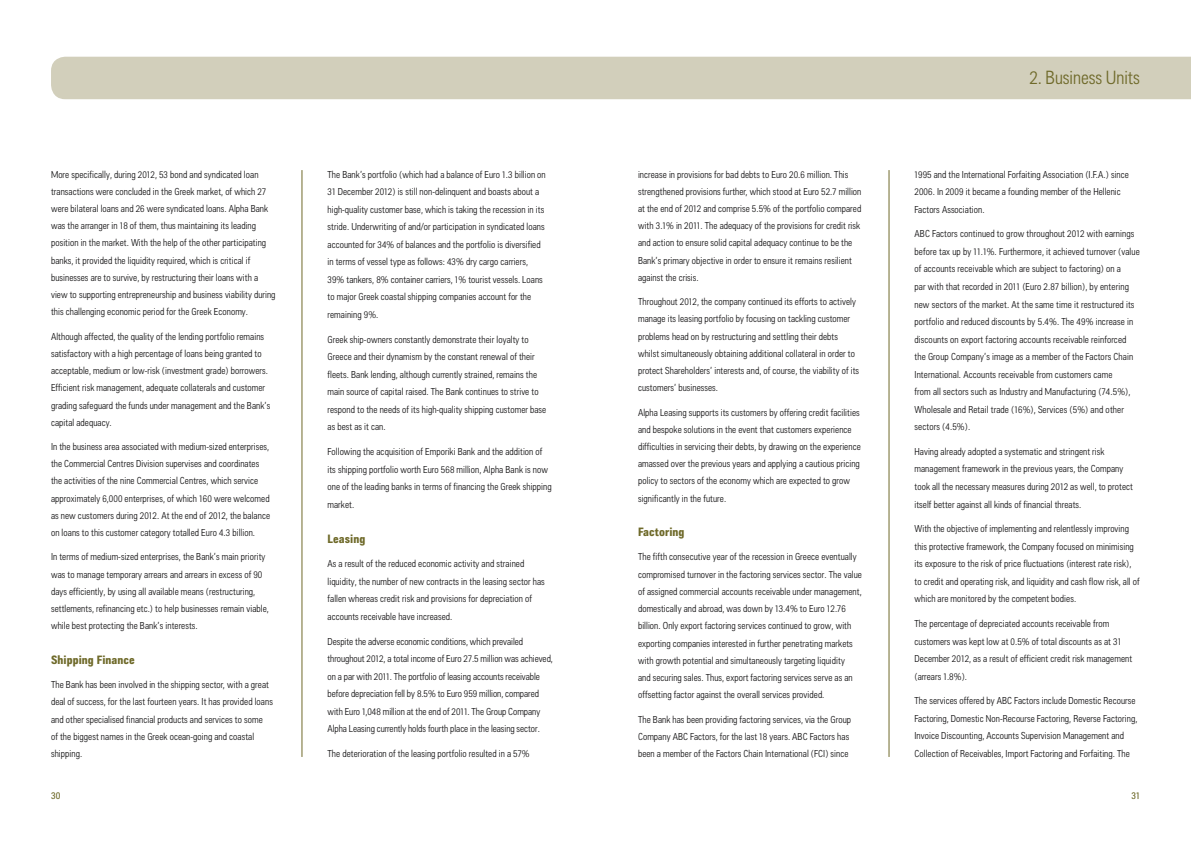
<style>
.page{position:relative;width:1191px;height:842px;background:#fff}
.page>*{position:absolute;margin:0;border:0;box-sizing:border-box;transform-origin:0 0}
.t1{font:300 19px "Alpha Bank Sans Cond";letter-spacing:-.005em;color:#6f6a2a}
.t2{font:700 12px "Alpha Bank Sans Cond";letter-spacing:.005em;color:#6f6a2a}
.t3{font:300 10px/17.2px "Alpha Bank Sans Cond";letter-spacing:.005em;color:#141314}
.t4{font:10px "Alpha Bank Sans Cond";color:#6f6a2a}
</style>
<div class="page">
<div style="left:51px;top:57px;width:1140px;height:42px;background:#d2cfbb"></div>
<hr style="left:302px;top:170px;width:1px;height:587px;background:#6f6a2a">
<hr style="left:888px;top:170px;width:1px;height:587px;background:#6f6a2a">
<p class="t3" style="left:51px;top:167px;width:226px">More specifically, during 2012, 53 bond and syndicated loan transactions were concluded in the Greek market, of which 27 were bilateral loans and 26 were syndicated loans. Alpha Bank was the arranger in 18 of them, thus maintaining its leading position in the market. With the help of the other participating banks, it provided the liquidity required, which is critical if businesses are to survive, by restructuring their loans with a view to supporting entrepreneurship and business viability during this challenging economic period for the Greek Economy.</p>
<p class="t3" style="left:51px;top:329px;width:221px">Although affected, the quality of the lending portfolio remains satisfactory with a high percentage of loans being granted to acceptable, medium or low-risk (investment grade) borrowers.<br>Efficient risk management, adequate collaterals and customer grading safeguard the funds under management and the Bank’s capital adequacy.</p>
<p class="t3" style="left:51px;top:439px;width:221px">In the business area associated with medium-sized enterprises, the Commercial Centres Division supervises and coordinates the activities of the nine Commercial Centres, which service approximately 6,000 enterprises, of which 160 were welcomed as new customers during 2012. At the end of 2012, the balance on loans to this customer category totalled Euro 4.3 billion.</p>
<p class="t3" style="left:51px;top:550px;width:219px">In terms of medium-sized enterprises, the Bank’s main priority was to manage temporary arrears and arrears in excess of 90 days efficiently, by using all available means (restructuring, settlements, refinancing etc.) to help businesses remain viable, while best protecting the Bank’s interests.</p>
<p class="t2" style="left:51px;top:655px;width:85px">Shipping Finance</p>
<p class="t3" style="left:51px;top:677px;width:223px">The Bank has been involved in the shipping sector, with a great deal of success, for the last fourteen years. It has provided loans and other specialised financial products and services to some<br>of the biggest names in the Greek ocean-going and coastal shipping.</p>
<p class="t3" style="left:327px;top:167px;width:220px;line-height:17.5px">The Bank’s portfolio (which had a balance of Euro 1.3 billion on 31 December 2012) is still non-delinquent and boasts about a high-quality customer base, which is taking the recession in its stride. Underwriting of and/or participation in syndicated loans accounted for 34% of balances and the portfolio is diversified in terms of vessel type as follows: 43% dry cargo carriers, 39% tankers, 8% container carriers, 1% tourist vessels. Loans to major Greek coastal shipping companies account for the remaining 9%.</p>
<p class="t3" style="left:327px;top:332px;width:220px;line-height:17.5px">Greek ship-owners constantly demonstrate their loyalty to Greece and their dynamism by the constant renewal of their fleets. Bank lending, although currently strained, remains the main source of capital raised. The Bank continues to strive to respond to the needs of its high-quality shipping customer base as best as it can.</p>
<p class="t3" style="left:327px;top:444px;width:226px;line-height:17.5px">Following the acquisition of Emporiki Bank and the addition of its shipping portfolio worth Euro 568 million, Alpha Bank is now one of the leading banks in terms of financing the Greek shipping market.</p>
<p class="t2" style="left:327px;top:534px;width:39px">Leasing</p>
<p class="t3" style="left:327px;top:556px;width:219px;line-height:17.5px">As a result of the reduced economic activity and strained liquidity, the number of new contracts in the leasing sector has fallen whereas credit risk and provisions for depreciation of accounts receivable have increased.</p>
<p class="t3" style="left:327px;top:634px;width:227px;line-height:17.5px">Despite the adverse economic conditions, which prevailed throughout 2012, a total income of Euro 27.5 million was achieved, on a par with 2011. The portfolio of leasing accounts receivable before depreciation fell by 8.5% to Euro 959 million, compared with Euro 1,048 million at the end of 2011. The Group Company Alpha Leasing currently holds fourth place in the leasing sector.</p>
<p class="t3" style="left:327px;top:746px;width:204px">The deterioration of the leasing portfolio resulted in a 57%</p>
<p class="t3" style="left:638px;top:167px;width:225px">increase in provisions for bad debts to Euro 20.6 million. This strengthened provisions further, which stood at Euro 52.7 million at the end of 2012 and comprise 5.5% of the portfolio compared with 3.1% in 2011. The adequacy of the provisions for credit risk and action to ensure solid capital adequacy continue to be the Bank’s primary objective in order to ensure it remains resilient against the crisis.</p>
<p class="t3" style="left:638px;top:294px;width:223px">Throughout 2012, the company continued its efforts to actively manage its leasing portfolio by focusing on tackling customer problems head on by restructuring and settling their debts whilst simultaneously obtaining additional collateral in order to protect Shareholders’ interests and, of course, the viability of its customers’ businesses.</p>
<p class="t3" style="left:638px;top:405px;width:224px">Alpha Leasing supports its customers by offering credit facilities and bespoke solutions in the event that customers experience difficulties in servicing their debts, by drawing on the experience amassed over the previous years and applying a cautious pricing policy to sectors of the economy which are expected to grow significantly in the future.</p>
<p class="t2" style="left:638px;top:528px;width:48px">Factoring</p>
<p class="t3" style="left:638px;top:550px;width:225px">The fifth consecutive year of the recession in Greece eventually compromised turnover in the factoring services sector. The value of assigned commercial accounts receivable under management, domestically and abroad, was down by 13.4% to Euro 12.76 billion. Only export factoring services continued to grow, with exporting companies interested in further penetrating markets with growth potential and simultaneously targeting liquidity<br>and securing sales. Thus, export factoring services serve as an offsetting factor against the overall services provided.</p>
<p class="t3" style="left:638px;top:712px;width:215px">The Bank has been providing factoring services, via the Group<br>Company ABC Factors, for the last 18 years. ABC Factors has been a member of the Factors Chain International (FCI) since</p>
<h1 class="t1" style="left:1029px;top:70px;width:112px">2. Business Units</h1>
<p class="t3" style="left:914px;top:167px;width:216px;line-height:17.5px">1995 and the International Forfaiting Association (I.F.A.) since<br>2006. In 2009 it became a founding member of the Hellenic<br>Factors Association.</p>
<p class="t3" style="left:914px;top:226px;width:227px;line-height:17.5px">ABC Factors continued to grow throughout 2012 with earnings before tax up by 11.1%. Furthermore, it achieved turnover (value of accounts receivable which are subject to factoring) on a<br>par with that recorded in 2011 (Euro 2.87 billion), by entering new sectors of the market. At the same time it restructured its portfolio and reduced discounts by 5.4%. The 49% increase in discounts on export factoring accounts receivable reinforced the Group Company’s image as a member of the Factors Chain International. Accounts receivable from customers came<br>from all sectors such as Industry and Manufacturing (74.5%), Wholesale and Retail trade (16%), Services (5%) and other sectors (4.5%).</p>
<p class="t3" style="left:914px;top:444px;width:220px;line-height:17.5px">Having already adopted a systematic and stringent risk management framework in the previous years, the Company took all the necessary measures during 2012 as well, to protect itself better against all kinds of financial threats.</p>
<p class="t3" style="left:914px;top:521px;width:227px;line-height:17.5px">With the objective of implementing and relentlessly improving this protective framework, the Company focused on minimising its exposure to the risk of price fluctuations (interest rate risk), to credit and operating risk, and liquidity and cash flow risk, all of which are monitored by the competent bodies.</p>
<p class="t3" style="left:914px;top:616px;width:219px;line-height:17.5px">The percentage of depreciated accounts receivable from customers was kept low at 0.5% of total discounts as at 31<br>December 2012, as a result of efficient credit risk management (arrears 1.8%).</p>
<p class="t3" style="left:914px;top:693px;width:224px;line-height:17.5px">The services offered by ABC Factors include Domestic Recourse Factoring, Domestic Non-Recourse Factoring, Reverse Factoring, Invoice Discounting, Accounts Supervision Management and Collection of Receivables, Import Factoring and Forfaiting. The</p>
<p class="t4" style="left:51px;top:792px;width:11px">30</p>
<p class="t4" style="left:1131px;top:792px;width:10px">31</p>
</div>
